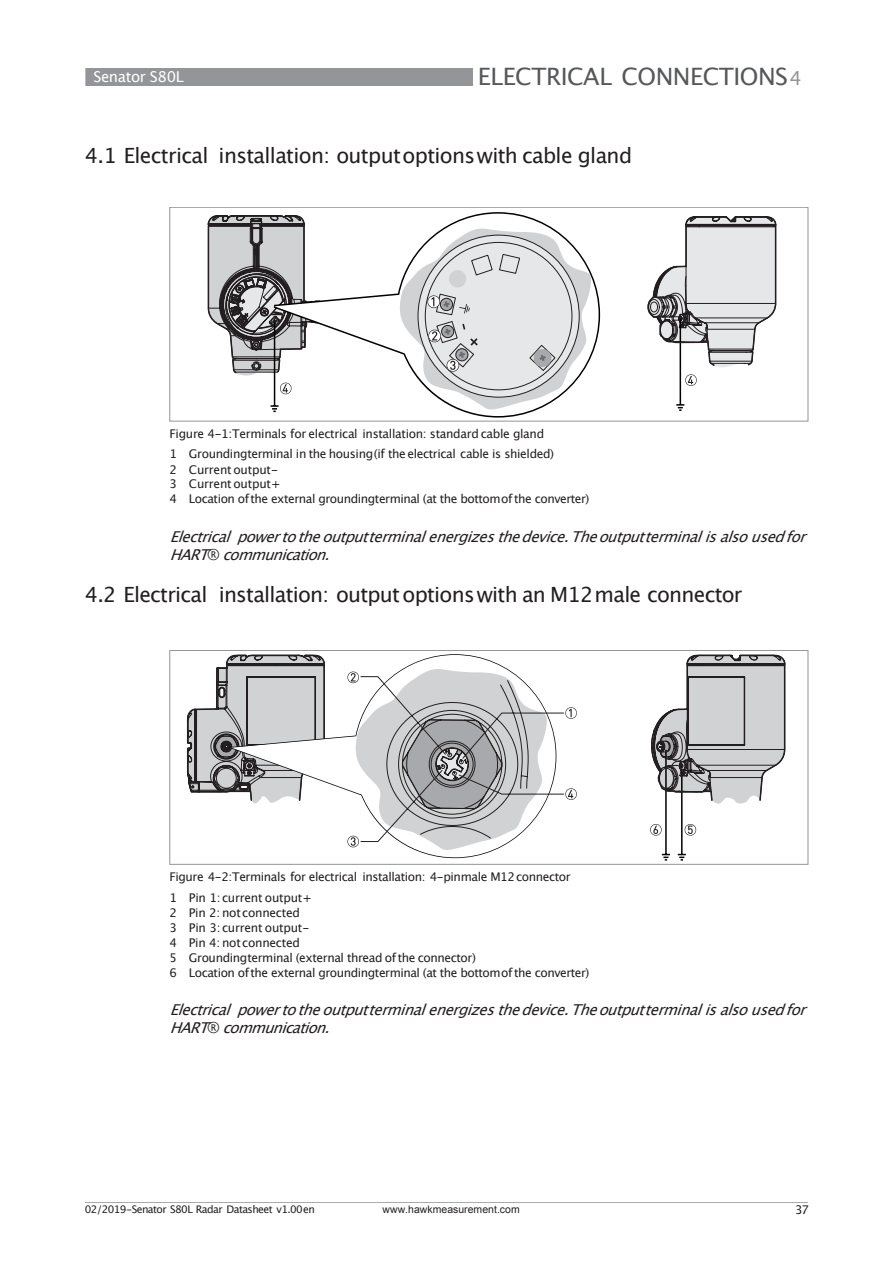
<style>
.page{position:relative;width:893px;height:1264px;background:#fff}
.page>*{position:absolute;margin:0;border:0;box-sizing:border-box;transform-origin:0 0}
.t1{font:24px "Lucida Grande";letter-spacing:-.02em;color:#57585a}
.t2{font:21px "Lucida Grande";letter-spacing:-.035em;color:#231f20}
.t3{font:italic 15px/18px "Lucida Grande";color:#231f20}
.t4{font:15px "Lucida Grande";letter-spacing:-.025em;color:#fff}
.t5{font:12px/15px "Lucida Grande";letter-spacing:-.035em;color:#231f20}
.t6{font:10.5px "Lucida Grande";letter-spacing:-.055em;color:#231f20}
.t7{font:10.5px "Arial";letter-spacing:.005em;color:#231f20}
.s1{font-size:19.5px;color:#939598}
.s2{font-style:normal}
</style>
<div class="page">
<div style="left:0;top:68px;width:472px;height:17px;background:#939598"></div>
<hr style="left:85px;top:1201px;width:723px;height:1px;background:#a8aaad">
<div style="left:0;top:64px;width:85px;height:31px;background:#fff"></div>
<hr style="left:85px;top:64px;width:1px;height:31px;background:#fff">
<div style="left:169px;top:207px;width:639px;height:214px;border:1px solid #939598"></div>
<svg style="left:270px;top:405px;width:4px;height:7px"></svg>
<svg style="left:676px;top:404px;width:8px;height:7px"></svg>
<svg style="left:207px;top:215px;width:570px;height:189px"></svg>
<svg style="left:685px;top:374px;width:12px;height:12px"></svg>
<svg style="left:274px;top:212px;width:326px;height:205px"></svg>
<svg style="left:399px;top:227px;width:195px;height:185px"></svg>
<svg style="left:186px;top:650px;width:600px;height:143px"></svg>
<svg style="left:231px;top:654px;width:325px;height:204px"></svg>
<hr style="left:681px;top:768px;width:1px;height:86px;background:#000100">
<svg style="left:678px;top:853px;width:8px;height:7px"></svg>
<hr style="left:665px;top:749px;width:2px;height:105px;background:#000100">
<svg style="left:662px;top:853px;width:8px;height:7px"></svg>
<svg style="left:651px;top:654px;width:134px;height:150px"></svg>
<svg style="left:429px;top:655px;width:356px;height:137px"></svg>
<svg style="left:347px;top:667px;width:230px;height:185px"></svg>
<svg style="left:684px;top:824px;width:12px;height:11px"></svg>
<svg style="left:650px;top:824px;width:12px;height:11px"></svg>
<p class="t4" style="left:93px;top:70px;width:92px">Senator S80L</p>
<h1 class="t1" style="left:478px;top:66px;width:325px">ELECTRICAL CONNECTIONS<span class="s1">4</span></h1>
<h2 class="t2" style="left:85px;top:147px;width:549px">4.1 Electrical installation: outputoptionswith cable gland</h2>
<p class="t5" style="left:169px;top:424px;width:386px;line-height:20.5px">Figure 4-1:Terminals for electrical installation: standard cable gland<br>1 Groundingterminal in the housing(if the electrical cable is shielded)</p>
<p class="t5" style="left:169px;top:462px;width:421px">2 Current output-<br>3 Current output+<br>4 Location ofthe external groundingterminal (at the bottomof the converter)</p>
<p class="t3" style="left:170px;top:528px;width:642px">Electrical power to the outputterminal energizes the device. The outputterminal is also used for<br>HART<span class="s2">®</span> communication.</p>
<h2 class="t2" style="left:85px;top:585px;width:659px">4.2 Electrical installation: outputoptionswith an M12male connector</h2>
<p class="t5" style="left:169px;top:867px;width:403px;line-height:20.5px">Figure 4-2:Terminals for electrical installation: 4-pinmale M12connector<br>1 Pin 1: current output+</p>
<p class="t5" style="left:169px;top:905px;width:421px">2 Pin 2: notconnected<br>3 Pin 3: current output-<br>4 Pin 4: notconnected<br>5 Groundingterminal (external thread of the connector)<br>6 Location ofthe external groundingterminal (at the bottomof the converter)</p>
<p class="t3" style="left:170px;top:1001px;width:642px">Electrical power to the outputterminal energizes the device. The outputterminal is also used for<br>HART<span class="s2">®</span> communication.</p>
<p class="t6" style="left:85px;top:1204px;width:231px">02/2019-Senator S80L Radar Datasheet v1.00en</p>
<p class="t7" style="left:382px;top:1205px;width:139px">www.hawkmeasurement.com</p>
<p class="t5" style="left:795px;top:1203px;width:15px">37</p>
</div>
